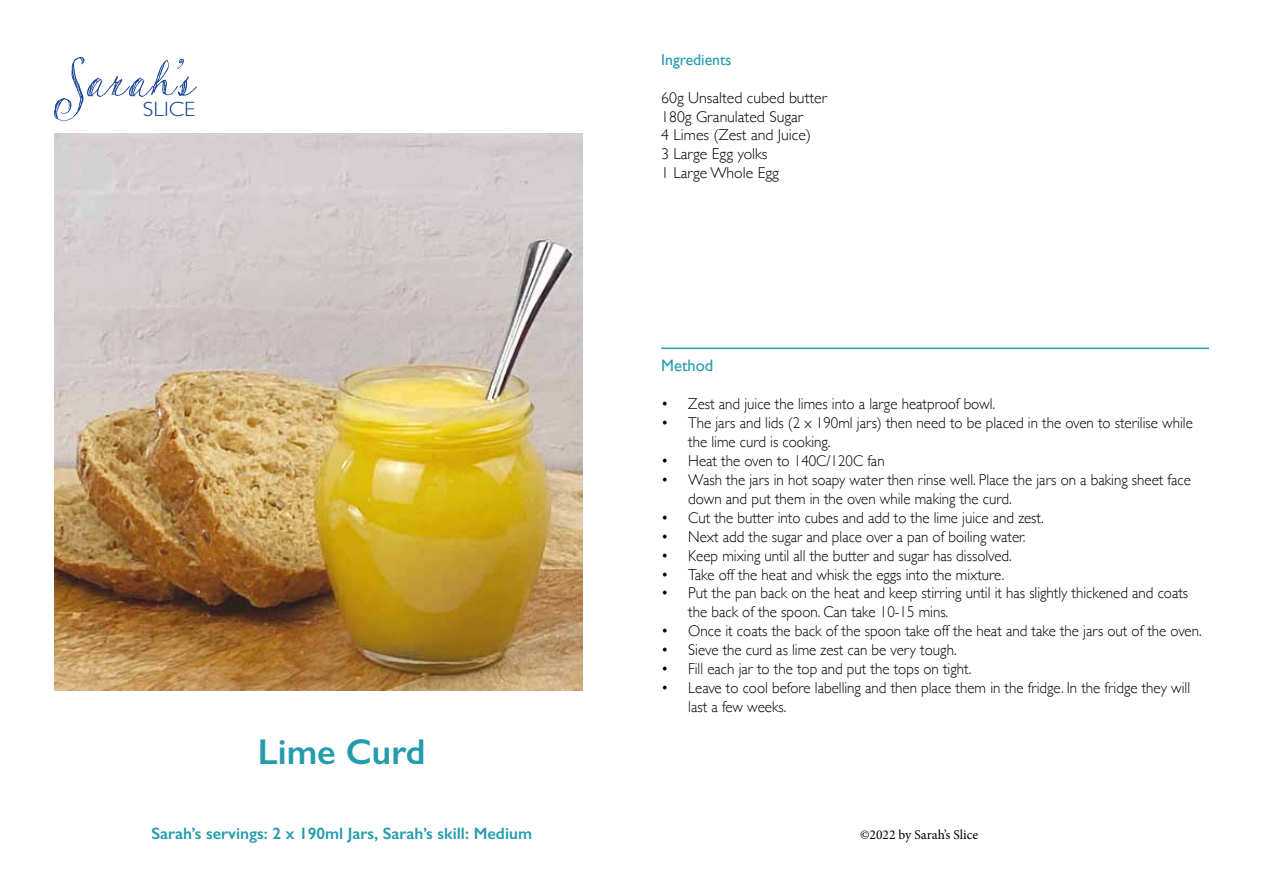
<style>
.page{position:relative;width:1263px;height:893px;background:#fff}
.page>*{position:absolute;margin:0;border:0;box-sizing:border-box;transform-origin:0 0}
.t1{font:600 36px "Gill Sans";color:#249cad}
.t2{font:300 20.7px "Gill Sans";color:#164194;scale:1.09 1}
.t3{font:600 16.5px "Gill Sans";color:#249cad}
.t4{font:16.5px "Gill Sans";color:#249cad}
.t5{font:300 15.75px/18.9px "Gill Sans";color:#000;scale:.95 1}
.t6{font:300 15.75px/18.9px "Gill Sans";color:#000}
.t7{font:15.75px "Gill Sans";color:#249cad}
.t8{font:13.5px "Minion Pro";color:#000}
</style>
<div class="page">
<img style="left:54px;top:134px;width:529px;height:556px">
<svg style="left:54px;top:57px;width:143px;height:64px"></svg>
<hr style="left:661px;top:348px;width:548px;height:1px;background:#249cad">
<h2 class="t2" style="left:143px;top:93px;width:50px">SLICE</h2>
<h1 class="t1" style="left:258px;top:730px;width:169px">Lime Curd</h1>
<p class="t3" style="left:151px;top:823px;width:382px">Sarah’s servings: 2 x 190ml Jars, Sarah’s skill: Medium</p>
<p class="t7" style="left:661px;top:50px;width:72px">Ingredients</p>
<p class="t6" style="left:661px;top:87px;width:167px">60g Unsalted cubed butter<br>180g Granulated Sugar<br>4 Limes (Zest and Juice)<br>3 Large Egg yolks<br>1 Large Whole Egg</p>
<p class="t4" style="left:661px;top:355px;width:54px">Method</p>
<p class="t5" style="left:661px;top:394px;width:353px">• Zest and juice the limes into a large heatproof bowl.</p>
<p class="t5" style="left:688px;top:413px;width:533px;text-indent:-27px">• The jars and lids (2 x 190ml jars) then need to be placed in the oven to sterilise while the lime curd is cooking.</p>
<p class="t5" style="left:661px;top:451px;width:237px">• Heat the oven to 140C/120C fan</p>
<p class="t5" style="left:688px;top:470px;width:531px;text-indent:-27px">• Wash the jars in hot soapy water then rinse well. Place the jars on a baking sheet face down and put them in the oven while making the curd.</p>
<p class="t5" style="left:661px;top:507px;width:404px">• Cut the butter into cubes and add to the lime juice and zest.</p>
<p class="t5" style="left:661px;top:526px;width:385px">• Next add the sugar and place over a pan of boiling water.</p>
<p class="t5" style="left:661px;top:545px;width:371px">• Keep mixing until all the butter and sugar has dissolved.</p>
<p class="t5" style="left:661px;top:564px;width:363px">• Take off the heat and whisk the eggs into the mixture.</p>
<p class="t5" style="left:688px;top:583px;width:528px;text-indent:-27px">• Put the pan back on the heat and keep stirring until it has slightly thickened and coats the back of the spoon. Can take 10-15 mins.</p>
<p class="t5" style="left:661px;top:621px;width:570px">• Once it coats the back of the spoon take off the heat and take the jars out of the oven.</p>
<p class="t5" style="left:661px;top:640px;width:312px">• Sieve the curd as lime zest can be very tough.</p>
<p class="t5" style="left:661px;top:659px;width:328px">• Fill each jar to the top and put the tops on tight.</p>
<p class="t5" style="left:688px;top:678px;width:530px;text-indent:-27px">• Leave to cool before labelling and then place them in the fridge. In the fridge they will last a few weeks.</p>
<p class="t8" style="left:860px;top:825px;width:120px">©2022 by Sarah’s Slice</p>
</div>
